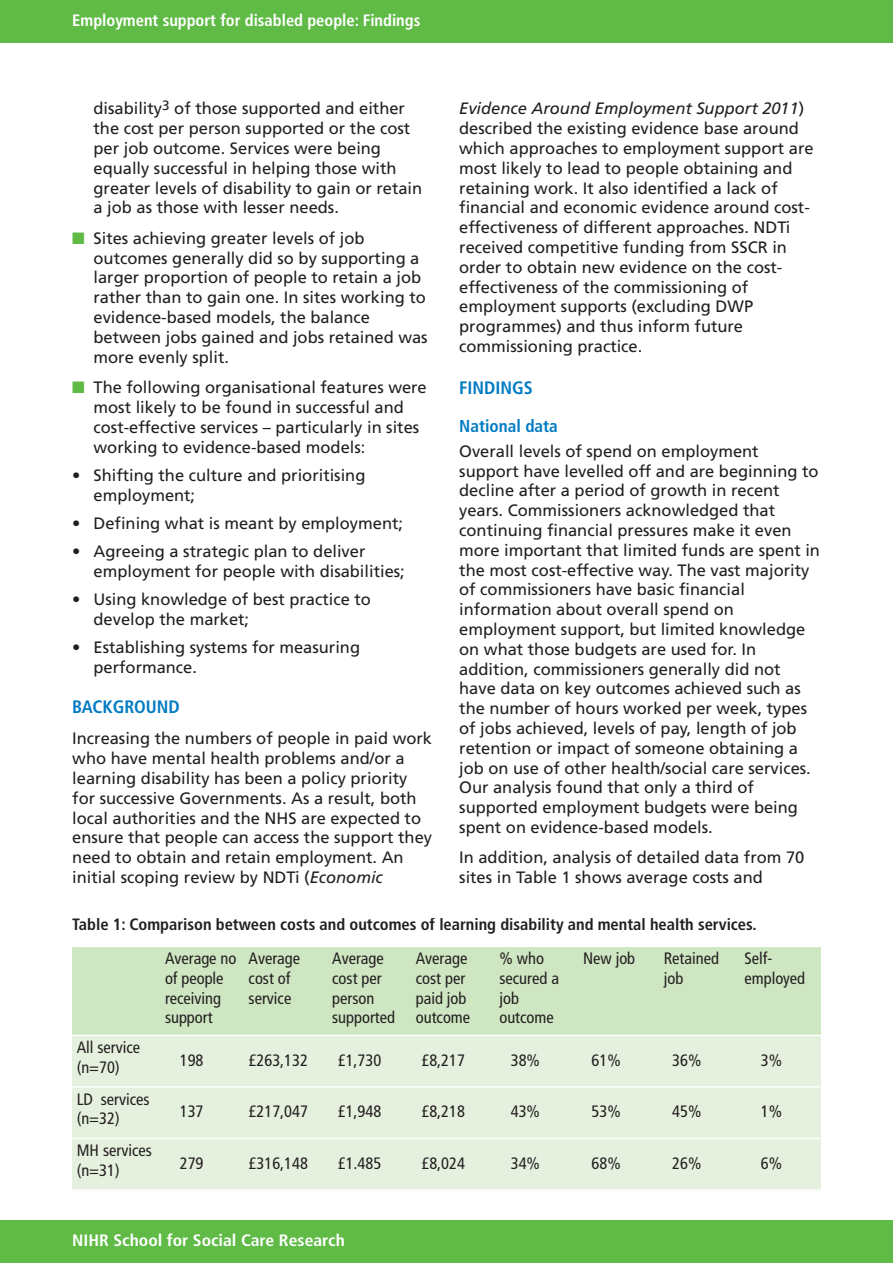
<style>
.page{position:relative;width:893px;height:1263px;background:#fff}
.page>*{position:absolute;margin:0;border:0;box-sizing:border-box;transform-origin:0 0}
.t1{font:700 condensed 18px "Frutiger";color:#007bc3}
.t2{font:700 condensed 17.25px "Frutiger";color:#007bc3}
.t3{font:16.5px/19.8px "Frutiger";color:#231f20}
.t4{font:condensed 16.5px/19.8px "Frutiger";color:#231f20}
.t5{font:700 condensed 16.5px "Frutiger";color:#231f20}
.t6{font:700 condensed 16.5px "Frutiger";color:#fff}
.t7{font:700 condensed 16.5px "Frutiger";color:#fff;scale:1.07 1}
.s1{color:#60bb46}
.s2{font-style:italic}
</style>
<div class="page">
<div style="left:0;top:1220px;width:893px;height:43px;background:#60bb46"></div>
<div style="left:0;top:0;width:893px;height:43px;background:#60bb46"></div>
<div style="left:72px;top:946px;width:89px;height:89px;background:#cee6c1"></div>
<div style="left:161px;top:946px;width:83px;height:89px;background:#cee6c1"></div>
<div style="left:244px;top:946px;width:84px;height:89px;background:#cee6c1"></div>
<div style="left:328px;top:946px;width:83px;height:89px;background:#cee6c1"></div>
<div style="left:411px;top:946px;width:84px;height:89px;background:#cee6c1"></div>
<div style="left:495px;top:946px;width:84px;height:89px;background:#cee6c1"></div>
<div style="left:579px;top:946px;width:80px;height:89px;background:#cee6c1"></div>
<div style="left:659px;top:946px;width:81px;height:89px;background:#cee6c1"></div>
<div style="left:740px;top:946px;width:81px;height:89px;background:#cee6c1"></div>
<div style="left:72px;top:1035px;width:89px;height:52px;background:#e5f1de"></div>
<div style="left:161px;top:1035px;width:83px;height:52px;background:#e5f1de"></div>
<div style="left:244px;top:1035px;width:84px;height:52px;background:#e5f1de"></div>
<div style="left:328px;top:1035px;width:83px;height:52px;background:#e5f1de"></div>
<div style="left:411px;top:1035px;width:84px;height:52px;background:#e5f1de"></div>
<div style="left:495px;top:1035px;width:84px;height:52px;background:#e5f1de"></div>
<div style="left:579px;top:1035px;width:80px;height:52px;background:#e5f1de"></div>
<div style="left:659px;top:1035px;width:81px;height:52px;background:#e5f1de"></div>
<div style="left:740px;top:1035px;width:81px;height:52px;background:#e5f1de"></div>
<div style="left:72px;top:1087px;width:89px;height:51px;background:#e5f1de"></div>
<div style="left:161px;top:1087px;width:83px;height:51px;background:#e5f1de"></div>
<div style="left:244px;top:1087px;width:84px;height:51px;background:#e5f1de"></div>
<div style="left:328px;top:1087px;width:83px;height:51px;background:#e5f1de"></div>
<div style="left:411px;top:1087px;width:84px;height:51px;background:#e5f1de"></div>
<div style="left:495px;top:1087px;width:84px;height:51px;background:#e5f1de"></div>
<div style="left:579px;top:1087px;width:80px;height:51px;background:#e5f1de"></div>
<div style="left:659px;top:1087px;width:81px;height:51px;background:#e5f1de"></div>
<div style="left:740px;top:1087px;width:81px;height:51px;background:#e5f1de"></div>
<div style="left:72px;top:1138px;width:89px;height:53px;background:#e5f1de"></div>
<div style="left:161px;top:1138px;width:83px;height:53px;background:#e5f1de"></div>
<div style="left:244px;top:1138px;width:84px;height:53px;background:#e5f1de"></div>
<div style="left:328px;top:1138px;width:83px;height:53px;background:#e5f1de"></div>
<div style="left:411px;top:1138px;width:84px;height:53px;background:#e5f1de"></div>
<div style="left:495px;top:1138px;width:84px;height:53px;background:#e5f1de"></div>
<div style="left:579px;top:1138px;width:80px;height:53px;background:#e5f1de"></div>
<div style="left:659px;top:1138px;width:81px;height:53px;background:#e5f1de"></div>
<div style="left:740px;top:1138px;width:81px;height:53px;background:#e5f1de"></div>
<hr style="left:72px;top:946px;width:749px;height:1px;background:#fff">
<hr style="left:72px;top:1035px;width:749px;height:1px;background:#fff">
<hr style="left:72px;top:1086px;width:749px;height:2px;background:#fff">
<hr style="left:72px;top:1138px;width:749px;height:1px;background:#fff">
<hr style="left:72px;top:1189px;width:749px;height:2px;background:#fff">
<p class="t6" style="left:72px;top:13px;width:350px">Employment support for disabled people: Findings</p>
<p class="t3" style="left:94px;top:100px;width:330px">disability<sup>3</sup> of those supported and either the cost per person supported or the cost per job outcome. Services were being equally successful in helping those with greater levels of disability to gain or retain a job as those with lesser needs.</p>
<p class="t3" style="left:94px;top:230px;width:336px;text-indent:-21px"><span class="s1">■</span> Sites achieving greater levels of job outcomes generally did so by supporting a larger proportion of people to retain a job rather than to gain one. In sites working to evidence-based models, the balance between jobs gained and jobs retained was more evenly split.</p>
<p class="t3" style="left:94px;top:379px;width:335px;text-indent:-21px"><span class="s1">■</span> The following organisational features were most likely to be found in successful and cost-effective services – particularly in sites working to evidence-based models:</p>
<p class="t3" style="left:94px;top:466px;width:273px;text-indent:-21px">• Shifting the culture and prioritising employment;</p>
<p class="t3" style="left:72px;top:515px;width:332px">• Defining what is meant by employment;</p>
<p class="t3" style="left:94px;top:543px;width:313px;text-indent:-21px">• Agreeing a strategic plan to deliver employment for people with disabilities;</p>
<p class="t3" style="left:94px;top:591px;width:279px;text-indent:-21px">• Using knowledge of best practice to develop the market;</p>
<p class="t3" style="left:94px;top:639px;width:268px;text-indent:-21px">• Establishing systems for measuring performance.</p>
<p class="t1" style="left:72px;top:700px;width:109px">BACKGROUND</p>
<p class="t3" style="left:72px;top:730px;width:361px">Increasing the numbers of people in paid work who have mental health problems and/or a learning disability has been a policy priority for successive Governments. As a result, both local authorities and the NHS are expected to ensure that people can access the support they need to obtain and retain employment. An initial scoping review by NDTi (<span class="s2">Economic</span></p>
<p class="t3" style="left:459px;top:100px;width:356px"><span class="s2">Evidence Around Employment Support 2011</span>) described the existing evidence base around which approaches to employment support are most likely to lead to people obtaining and retaining work. It also identified a lack of financial and economic evidence around cost&shy;effectiveness of different approaches. NDTi received competitive funding from SSCR in order to obtain new evidence on the cost&shy;effectiveness of the commissioning of employment supports (excluding DWP programmes) and thus inform future commissioning practice.</p>
<p class="t1" style="left:459px;top:381px;width:75px">FINDINGS</p>
<p class="t2" style="left:459px;top:419px;width:100px">National data</p>
<p class="t3" style="left:459px;top:442px;width:362px">Overall levels of spend on employment support have levelled off and are beginning to decline after a period of growth in recent years. Commissioners acknowledged that continuing financial pressures make it even more important that limited funds are spent in the most cost-effective way. The vast majority of commissioners have basic financial information about overall spend on employment support, but limited knowledge on what those budgets are used for. In addition, commissioners generally did not have data on key outcomes achieved such as the number of hours worked per week, types of jobs achieved, levels of pay, length of job retention or impact of someone obtaining a job on use of other health/social care services.<br>Our analysis found that only a third of supported employment budgets were being spent on evidence-based models.</p>
<p class="t3" style="left:459px;top:849px;width:347px">In addition, analysis of detailed data from 70 sites in Table 1 shows average costs and</p>
<p class="t5" style="left:72px;top:918px;width:686px">Table 1: Comparison between costs and outcomes of learning disability and mental health services.</p>
<p class="t4" style="left:165px;top:950px;width:73px">Average no of people receiving support</p>
<p class="t4" style="left:249px;top:950px;width:53px">Average cost of service</p>
<p class="t4" style="left:332px;top:950px;width:64px">Average cost per person supported</p>
<p class="t4" style="left:416px;top:950px;width:56px">Average cost per paid job outcome</p>
<p class="t4" style="left:499px;top:950px;width:61px">% who secured a job outcome</p>
<p class="t4" style="left:583px;top:950px;width:54px">New job</p>
<p class="t4" style="left:664px;top:950px;width:57px">Retained job</p>
<p class="t4" style="left:744px;top:950px;width:62px">Self&shy;employed</p>
<p class="t4" style="left:77px;top:1039px;width:65px">All service (n=70)</p>
<p class="t4" style="left:180px;top:1051px;width:25px">198</p>
<p class="t4" style="left:249px;top:1051px;width:61px">£263,132</p>
<p class="t4" style="left:338px;top:1051px;width:45px">£1,730</p>
<p class="t4" style="left:421px;top:1051px;width:45px">£8,217</p>
<p class="t4" style="left:511px;top:1051px;width:31px">38%</p>
<p class="t4" style="left:591px;top:1051px;width:31px">61%</p>
<p class="t4" style="left:672px;top:1051px;width:31px">36%</p>
<p class="t4" style="left:761px;top:1051px;width:23px">3%</p>
<p class="t4" style="left:77px;top:1090px;width:74px">LD services (n=32)</p>
<p class="t4" style="left:77px;top:1142px;width:77px">MH services (n=31)</p>
<p class="t4" style="left:180px;top:1103px;width:25px">137</p>
<p class="t4" style="left:249px;top:1103px;width:61px">£217,047</p>
<p class="t4" style="left:338px;top:1103px;width:45px">£1,948</p>
<p class="t4" style="left:421px;top:1103px;width:45px">£8,218</p>
<p class="t4" style="left:511px;top:1103px;width:31px">43%</p>
<p class="t4" style="left:591px;top:1103px;width:31px">53%</p>
<p class="t4" style="left:672px;top:1103px;width:31px">45%</p>
<p class="t4" style="left:761px;top:1103px;width:23px">1%</p>
<p class="t4" style="left:180px;top:1154px;width:25px">279</p>
<p class="t4" style="left:249px;top:1154px;width:61px">£316,148</p>
<p class="t4" style="left:338px;top:1154px;width:45px">£1.485</p>
<p class="t4" style="left:421px;top:1154px;width:45px">£8,024</p>
<p class="t4" style="left:511px;top:1154px;width:31px">34%</p>
<p class="t4" style="left:591px;top:1154px;width:31px">68%</p>
<p class="t4" style="left:672px;top:1154px;width:31px">26%</p>
<p class="t4" style="left:761px;top:1154px;width:23px">6%</p>
<p class="t7" style="left:72px;top:1234px;width:256px">NIHR School for Social Care Research</p>
</div>
